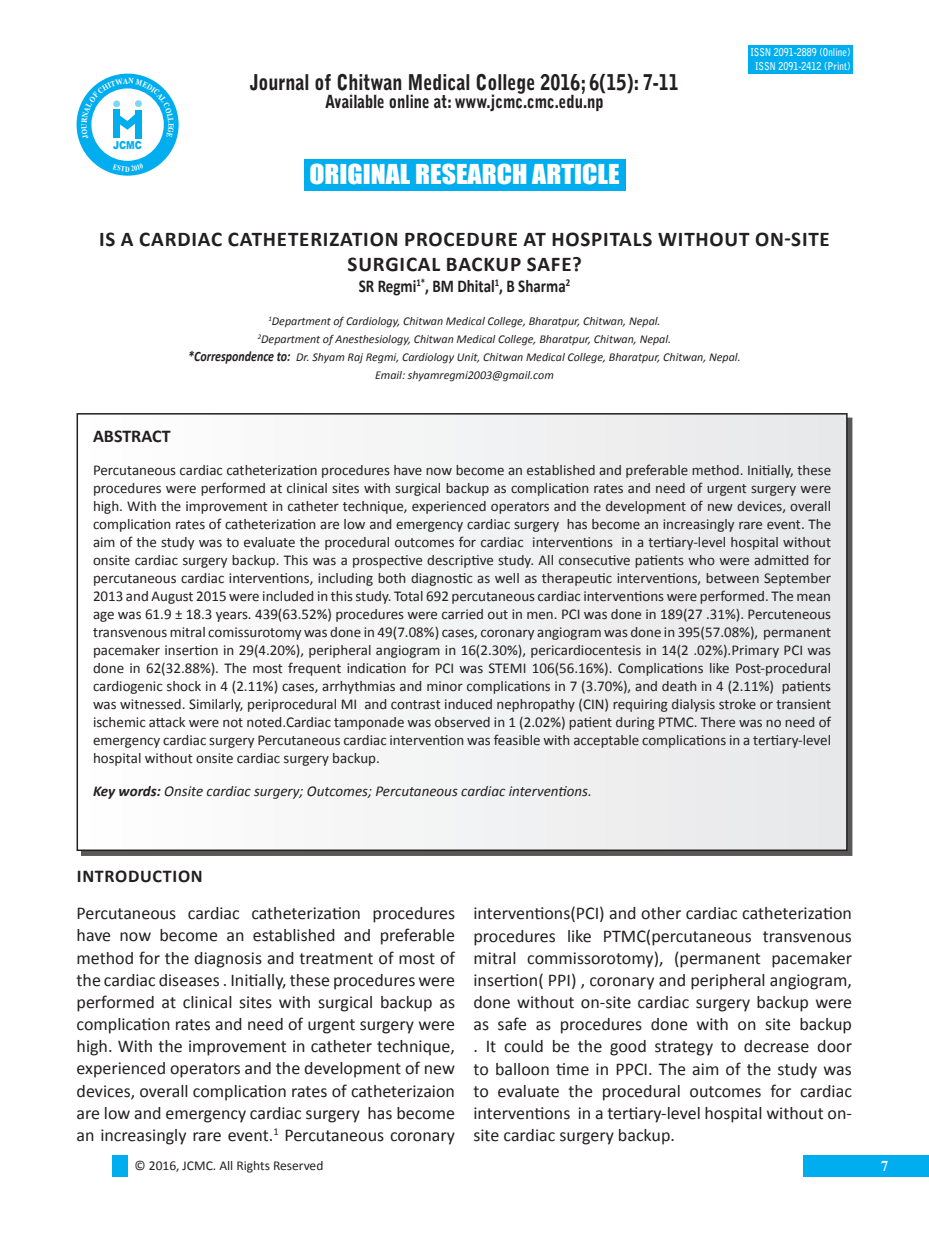
<style>
.page{position:relative;width:929px;height:1253px;background:#fff}
.page>*{position:absolute;margin:0;border:0;box-sizing:border-box;transform-origin:0 0}
.t1{font:25.2px "Impact";color:#fff;scale:1.1 1}
.t2{font:900 21.6px "Bell Gothic Std";color:#231f20;scale:.83 1}
.t3{font:700 21px/24.2px "Calibri";letter-spacing:.04em;color:#231f20;text-align:center}
.t4{font:18px/22.2px "Calibri";color:#231f20;text-align:justify}
.t5{font:900 18px "Bell Gothic Std";color:#231f20;scale:.83 1}
.Heading_1{font:700 18px "Calibri";color:#231f20;scale:.83 1}
.Heading_1-2{font:700 18px "Calibri";letter-spacing:.04em;color:#231f20}
.Heading_1-3{font:700 18px "Calibri";color:#231f20}
.t6{font:15px/18px "Calibri";color:#231f20;text-align:justify}
.t7{font:italic 15px "Calibri";color:#231f20}
.t8{font:700 15px "Times New Roman";color:#fff}
.t9{font:13.5px "Calibri";color:#231f20}
.t10{font:italic 12px/18px "Calibri";color:#231f20;text-align:center}
.t11{font:900 10.95px "Arial";color:#00aeef;scale:.83 1}
.t12{font:700 10.8px/13.5px "Bell Gothic Std";color:#fff;text-align:center;scale:.83 1}
.t13{font:700 7.8px "Times New Roman";color:#fff;scale:.83 1}
.s1{font-weight:700;font-size:14.4px}
.s2{font-weight:700}
</style>
<div class="page">
<div style="left:803px;top:1155px;width:126px;height:21px;background:#00aeef"></div>
<div style="left:112px;top:1155px;width:16px;height:21px;background:#00aeef"></div>
<div style="left:77px;top:414px;width:770px;height:436px;background:#f2f3f4"></div>
<div style="left:77px;top:413px;width:770px;height:438px;border:2px solid #231f20"></div>
<div style="left:304px;top:159px;width:321px;height:31px;background:#00aeef"></div>
<div style="left:748px;top:45px;width:104px;height:29px;background:#00aeef"></div>
<div style="left:77px;top:74px;width:102px;height:102px;background:#00aeef;border-radius:50%"></div>
<div style="left:91px;top:88px;width:73px;height:73px;background:#fff;border-radius:50%"></div>
<svg style="left:81px;top:78px;width:93px;height:61px"></svg>
<p class="t11" style="left:113px;top:137px;width:36px">JCMC</p>
<p class="t13" style="left:125px;top:163px;width:7px">D</p>
<p class="t2" style="left:250px;top:70px;width:518px">Journal of Chitwan Medical College 2016; 6(15): 7-11</p>
<p class="t5" style="left:325px;top:91px;width:337px">Available online at: www.jcmc.cmc.edu.np</p>
<p class="t1" style="left:309px;top:154px;width:283px">ORIGINAL RESEARCH ARTICLE</p>
<p class="t12" style="left:750px;top:46px;width:122px">ISSN 2091-2889 (Online)<br>ISSN 2091-2412 (Print)</p>
<p class="t3" style="left:99px;top:227px;width:732px">IS A CARDIAC CATHETERIZATION PROCEDURE AT HOSPITALS WITHOUT ON-SITE<br>SURGICAL BACKUP SAFE?</p>
<p class="Heading_1" style="left:359px;top:275px;width:256px">SR Regmi<sup>1*</sup>, BM Dhital<sup>1</sup>, B Sharma<sup>2</sup></p>
<p class="t10" style="left:188px;top:312px;width:554px"><sup>1</sup>Department of Cardiology, Chitwan Medical College, Bharatpur, Chitwan, Nepal.<br><sup>2</sup>Department of Anesthesiology, Chitwan Medical College, Bharatpur, Chitwan, Nepal.<br><span class="s1">*Correspondence to:</span> Dr. Shyam Raj Regmi, Cardiology Unit, Chitwan Medical College, Bharatpur, Chitwan, Nepal.<br>Email: shyamregmi2003@gmail.com</p>
<p class="Heading_1-3" style="left:93px;top:424px;width:79px">ABSTRACT</p>
<p class="t6" style="left:93px;top:461px;width:740px">Percutaneous cardiac catheterization procedures have now become an established and preferable method. Initially, these procedures were performed at clinical sites with surgical backup as complication rates and need of urgent surgery were high. With the improvement in catheter technique, experienced operators and the development of new devices, overall complication rates of catheterization are low and emergency cardiac surgery has become an increasingly rare event. The aim of the study was to evaluate the procedural outcomes for cardiac interventions in a tertiary-level hospital without onsite cardiac surgery backup. This was a prospective descriptive study. All consecutive patients who were admitted for percutaneous cardiac interventions, including both diagnostic as well as therapeutic interventions, between September 2013 and August 2015 were included in this study. Total 692 percutaneous cardiac interventions were performed. The mean age was 61.9 ± 18.3 years. 439(63.52%) procedures were carried out in men. PCI was done in 189(27 .31%). Percuteneous transvenous mitral comissurotomy was done in 49(7.08%) cases, coronary angiogram was done in 395(57.08%), permanent pacemaker insertion in 29(4.20%), peripheral angiogram in 16(2.30%), pericardiocentesis in 14(2 .02%).Primary PCI was done in 62(32.88%). The most frequent indication for PCI was STEMI 106(56.16%). Complications like Post-procedural cardiogenic shock in 4 (2.11%) cases, arrhythmias and minor complications in 7 (3.70%), and death in 4 (2.11%) patients was witnessed. Similarly, periprocedural MI and contrast induced nephropathy (CIN) requiring dialysis stroke or transient ischemic attack were not noted.Cardiac tamponade was observed in 1 (2.02%) patient during PTMC. There was no need of emergency cardiac surgery Percutaneous cardiac intervention was feasible with acceptable complications in a tertiary-level hospital without onsite cardiac surgery backup.</p>
<p class="t7" style="left:93px;top:780px;width:500px"><span class="s2">Key words:</span> Onsite cardiac surgery; Outcomes; Percutaneous cardiac interventions.</p>
<p class="Heading_1-2" style="left:77px;top:865px;width:127px">INTRODUCTION</p>
<p class="t4" style="left:77px;top:902px;width:380px">Percutaneous cardiac catheterization procedures have now become an established and preferable method for the diagnosis and treatment of most of the cardiac diseases . Initially, these procedures were performed at clinical sites with surgical backup as complication rates and need of urgent surgery were high. With the improvement in catheter technique, experienced operators and the development of new devices, overall complication rates of catheterizaion are low and emergency cardiac surgery has become an increasingly rare event.<sup>1</sup> Percutaneous coronary</p>
<p class="t4" style="left:473px;top:902px;width:380px">interventions(PCI) and other cardiac catheterization procedures like PTMC(percutaneous transvenous mitral commissorotomy), (permanent pacemaker insertion( PPI) , coronary and peripheral angiogram, done without on-site cardiac surgery backup were as safe as procedures done with on site backup . It could be the good strategy to decrease door to balloon time in PPCI. The aim of the study was to evaluate the procedural outcomes for cardiac interventions in a tertiary-level hospital without on&shy;site cardiac surgery backup.</p>
<p class="t9" style="left:135px;top:1157px;width:190px">© 2016, JCMC. All Rights Reserved</p>
<p class="t8" style="left:881px;top:1155px;width:9px">7</p>
</div>
